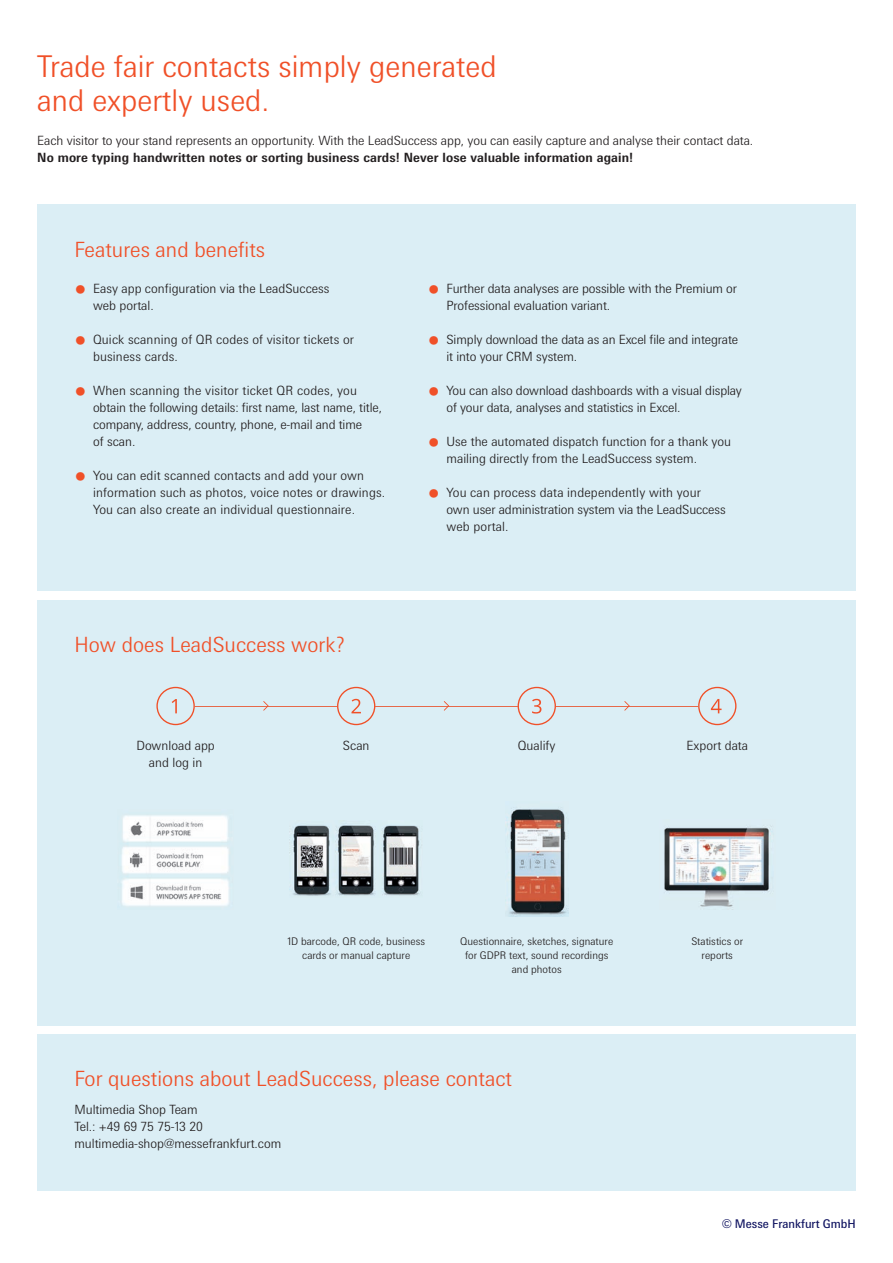
<style>
.page{position:relative;width:893px;height:1263px;background:#fff}
.page>*{position:absolute;margin:0;border:0;box-sizing:border-box;transform-origin:0 0}
.t1{font:300 30px/34px "Messe Univers";color:#f05028}
.t2{font:300 21px "Messe Univers";color:#f05028}
.t3{font:300 12.75px/17px "Messe Univers";letter-spacing:-.005em;color:#231f20}
.t4{font:700 12.75px "Messe Univers";letter-spacing:.01em;color:#231f20}
.t5{font:12px "Messe Univers";color:#0f1360}
.t6{font:300 10.5px/14px "Messe Univers";color:#231f20;text-align:center}
.s1{font-weight:400;font-stretch:condensed;font-size:24px;color:#f05028}
</style>
<div class="page">
<div style="left:37px;top:205px;width:819px;height:386px;background:#dbeef5"></div>
<div style="left:37px;top:1034px;width:819px;height:157px;background:#dbeef5"></div>
<div style="left:37px;top:600px;width:819px;height:425px;background:#dbeef5"></div>
<img style="left:122px;top:815px;width:108px;height:91px">
<img style="left:293px;top:825px;width:129px;height:71px">
<img style="left:505px;top:809px;width:63px;height:108px">
<img style="left:664px;top:825px;width:108px;height:82px">
<svg style="left:156px;top:687px;width:39px;height:38px"></svg>
<svg style="left:337px;top:687px;width:38px;height:38px"></svg>
<svg style="left:518px;top:687px;width:38px;height:38px"></svg>
<svg style="left:698px;top:687px;width:38px;height:38px"></svg>
<hr style="left:195px;top:705px;width:142px;height:1px;background:#e6694a">
<svg style="left:263px;top:701px;width:6px;height:10px"></svg>
<hr style="left:375px;top:705px;width:143px;height:1px;background:#e6694a">
<svg style="left:444px;top:701px;width:5px;height:10px"></svg>
<hr style="left:556px;top:705px;width:142px;height:1px;background:#e6694a">
<svg style="left:624px;top:701px;width:6px;height:10px"></svg>
<h1 class="t1" style="left:37px;top:49px;width:461px">Trade fair contacts simply generated and expertly used.</h1>
<p class="t3" style="left:37px;top:132px;width:718px">Each visitor to your stand represents an opportunity. With the LeadSuccess app, you can easily capture and analyse their contact data.</p>
<p class="t4" style="left:37px;top:150px;width:598px">No more typing handwritten notes or sorting business cards! Never lose valuable information again!</p>
<h2 class="t2" style="left:74px;top:237px;width:192px">Features and benefits</h2>
<p class="t3" style="left:93px;top:280px;width:238px;text-indent:-19px"><span class="s1">•</span> Easy app configuration via the LeadSuccess web portal.</p>
<p class="t3" style="left:93px;top:331px;width:263px;text-indent:-19px"><span class="s1">•</span> Quick scanning of QR codes of visitor tickets or business cards.</p>
<p class="t3" style="left:93px;top:382px;width:291px;text-indent:-19px"><span class="s1">•</span> When scanning the visitor ticket QR codes, you obtain the following details: first name, last name, title, company, address, country, phone, e-mail and time<br>of scan.</p>
<p class="t3" style="left:93px;top:467px;width:294px;text-indent:-19px"><span class="s1">•</span> You can edit scanned contacts and add your own information such as photos, voice notes or drawings.<br>You can also create an individual questionnaire.</p>
<h2 class="t2" style="left:74px;top:632px;width:272px">How does LeadSuccess work?</h2>
<p class="t3" style="left:136px;top:736px;width:80px;text-align:center">Download app and log in</p>
<p class="t3" style="left:343px;top:736px;width:28px">Scan</p>
<p class="t3" style="left:446px;top:280px;width:292px;text-indent:-19px"><span class="s1">•</span> Further data analyses are possible with the Premium or<br>Professional evaluation variant.</p>
<p class="t3" style="left:446px;top:331px;width:293px;text-indent:-19px"><span class="s1">•</span> Simply download the data as an Excel file and integrate it into your CRM system.</p>
<p class="t3" style="left:446px;top:382px;width:297px;text-indent:-19px"><span class="s1">•</span> You can also download dashboards with a visual display of your data, analyses and statistics in Excel.</p>
<p class="t3" style="left:446px;top:433px;width:286px;text-indent:-19px"><span class="s1">•</span> Use the automated dispatch function for a thank you mailing directly from the LeadSuccess system.</p>
<p class="t3" style="left:446px;top:484px;width:281px;text-indent:-19px"><span class="s1">•</span> You can process data independently with your own user administration system via the LeadSuccess web portal.</p>
<p class="t3" style="left:518px;top:736px;width:39px">Qualify</p>
<p class="t3" style="left:686px;top:736px;width:63px">Export data</p>
<p class="t6" style="left:287px;top:934px;width:139px">1D barcode, QR code, business cards or manual capture</p>
<p class="t6" style="left:460px;top:934px;width:155px">Questionnaire, sketches, signature for GDPR text, sound recordings and photos</p>
<p class="t6" style="left:691px;top:934px;width:53px">Statistics or reports</p>
<h2 class="t2" style="left:74px;top:1066px;width:439px">For questions about LeadSuccess, please contact</h2>
<p class="t3" style="left:74px;top:1101px;width:208px">Multimedia Shop Team<br>Tel.: +49 69 75 75-13 20 multimedia-shop@messefrankfurt.com</p>
<p class="t5" style="left:722px;top:1216px;width:135px">© Messe Frankfurt GmbH</p>
</div>
